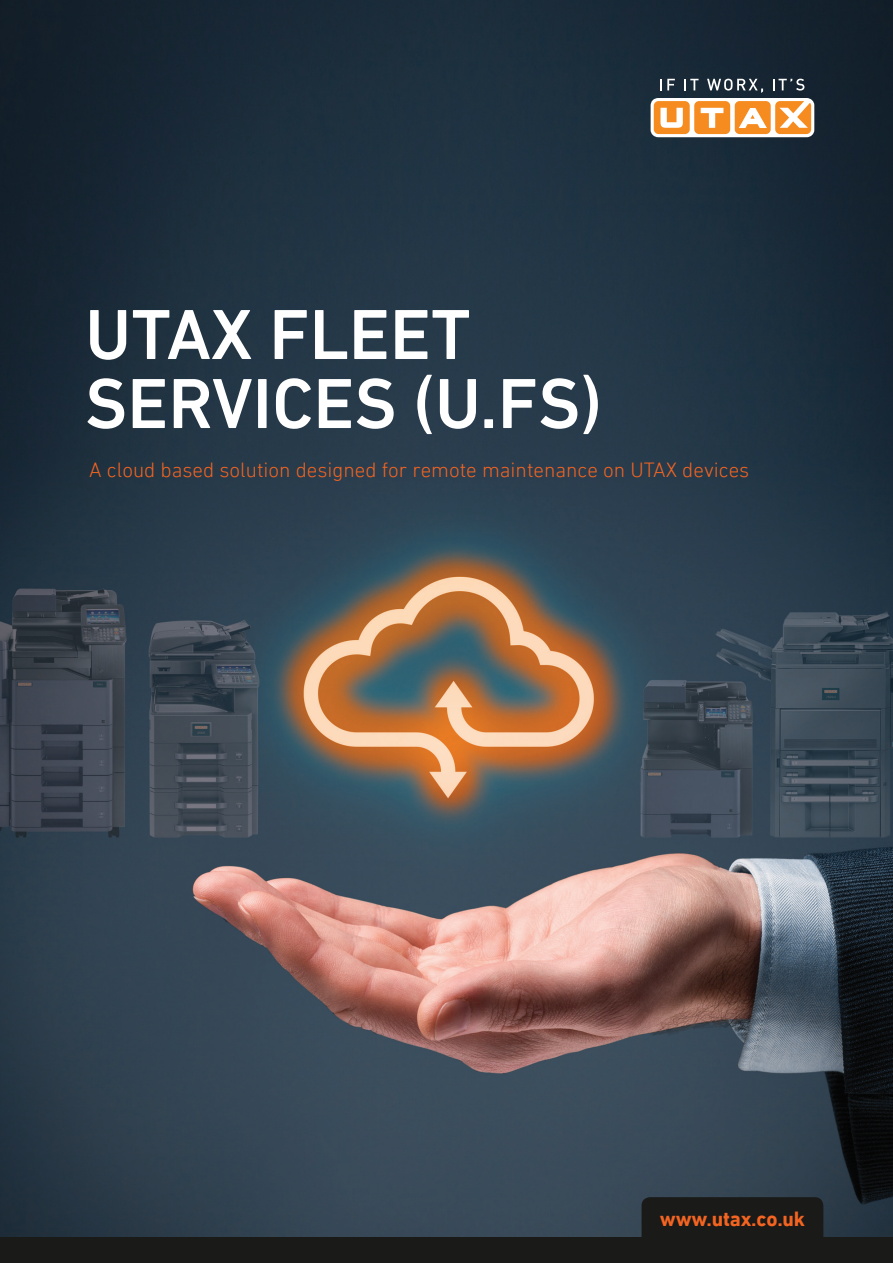
<style>
.page{position:relative;width:893px;height:1263px;background:#fff}
.page>*{position:absolute;margin:0;border:0;box-sizing:border-box;transform-origin:0 0}
.Main_Header{font:500 72px/69px "DIN Next LT Pro";color:#fff}
.Front_subheader{font:300 21px "DIN Next LT Pro";color:#f36421}
.t1{font:700 21px "DIN Next LT Pro";letter-spacing:-.01em;color:#f36421}
</style>
<div class="page">
<img style="left:0;top:0;width:893px;height:1237px">
<svg style="left:651px;top:98px;width:163px;height:39px"></svg>
<div style="left:654px;top:101px;width:36px;height:33px;background:#f68b1f;border-radius:5px"></div>
<div style="left:694px;top:101px;width:36px;height:33px;background:#f68b1f;border-radius:5px"></div>
<div style="left:735px;top:101px;width:36px;height:33px;background:#f68b1f;border-radius:5px"></div>
<div style="left:775px;top:101px;width:36px;height:33px;background:#f68b1f;border-radius:5px"></div>
<svg style="left:660px;top:108px;width:23px;height:20px"></svg>
<svg style="left:701px;top:108px;width:22px;height:20px"></svg>
<svg style="left:779px;top:101px;width:32px;height:27px"></svg>
<svg style="left:739px;top:108px;width:28px;height:20px"></svg>
<svg style="left:661px;top:79px;width:14px;height:11px"></svg>
<svg style="left:684px;top:79px;width:14px;height:11px"></svg>
<svg style="left:707px;top:79px;width:56px;height:14px"></svg>
<svg style="left:773px;top:79px;width:31px;height:12px"></svg>
<div style="left:642px;top:1197px;width:181px;height:40px;background:#1a1a18"></div>
<div style="left:0;top:1237px;width:893px;height:26px;background:#1a1a18"></div>
<p class="Main_Header" style="left:85px;top:300px;width:518px">UTAX FLEET<br>SERVICES (U.FS)</p>
<p class="Front_subheader" style="left:89px;top:458px;width:661px">A cloud based solution designed for remote maintenance on UTAX devices</p>
<p class="t1" style="left:660px;top:1206px;width:147px">www.utax.co.uk</p>
</div>
